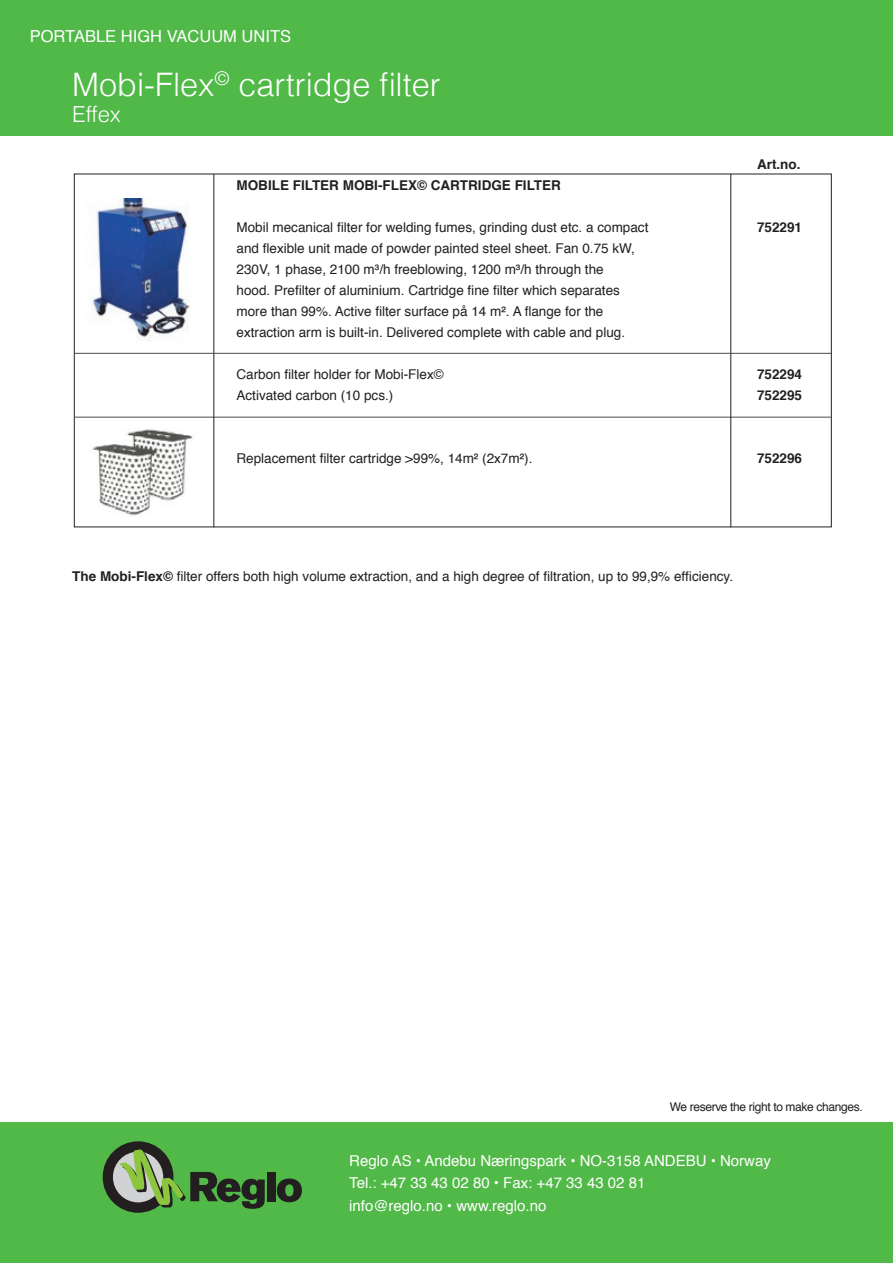
<style>
.page{position:relative;width:893px;height:1263px;background:#fff}
.page>*{position:absolute;margin:0;border:0;box-sizing:border-box;transform-origin:0 0}
.t1{font:300 32.4px "Helvetica";color:#fff}
.t2{font:300 22.05px "Helvetica";color:#fff}
.t3{font:16.5px "Helvetica";color:#fff}
.t4{font:15px/22.5px "Helvetica";color:#fff}
.t5{font:13.5px/21px "Helvetica";color:#231f20}
.t6{font:700 13.5px "Helvetica";color:#231f20}
.t7{font:12px "Helvetica";letter-spacing:-.03em;color:#231f20}
.s1{font-weight:700}
</style>
<div class="page">
<div style="left:0;top:1123px;width:893px;height:140px;background:#51b948"></div>
<div style="left:0;top:0;width:893px;height:136px;background:#51b948"></div>
<div style="left:267px;top:1172px;width:8px;height:29px;background:#231f20"></div>
<svg style="left:277px;top:1178px;width:25px;height:24px"></svg>
<svg style="left:108px;top:1146px;width:60px;height:61px"></svg>
<div style="left:103px;top:1141px;width:70px;height:72px;border:10px solid #231f20;border-radius:50%"></div>
<svg style="left:120px;top:1149px;width:145px;height:60px"></svg>
<img style="left:91px;top:199px;width:99px;height:142px">
<hr style="left:74px;top:417px;width:757px;height:1px;background:#4b4c4d">
<hr style="left:730px;top:174px;width:1px;height:353px;background:#231f20">
<hr style="left:213px;top:174px;width:1px;height:353px;background:#231f20">
<hr style="left:74px;top:353px;width:757px;height:1px;background:#4b4c4d">
<img style="left:92px;top:429px;width:101px;height:87px">
<p class="t3" style="left:30px;top:24px;width:263px">PORTABLE HIGH VACUUM UNITS</p>
<h1 class="t1" style="left:72px;top:64px;width:370px">Mobi-Flex<sup>©</sup> cartridge filter</h1>
<h2 class="t2" style="left:72px;top:100px;width:50px">Effex</h2>
<p class="t6" style="left:757px;top:154px;width:45px">ART.NO.</p>
<p class="t6" style="left:236px;top:175px;width:321px">MOBILE FILTER MOBI-FLEX© CARTRIDGE FILTER</p>
<p class="t5" style="left:236px;top:218px;width:413px">Mobil mecanical filter for welding fumes, grinding dust etc. a compact</p>
<p class="t6" style="left:757px;top:217px;width:47px">752291</p>
<p class="t5" style="left:236px;top:239px;width:400px">and flexible unit made of powder painted steel sheet. Fan 0.75 kW, 230V, 1 phase, 2100 m³/h freeblowing, 1200 m³/h through the hood. Prefilter of aluminium. Cartridge fine filter which separates more than 99%. Active filter surface på 14 m². A flange for the extraction arm is built-in. Delivered complete with cable and plug.</p>
<p class="t5" style="left:236px;top:365px;width:209px">Carbon filter holder for Mobi-Flex©</p>
<p class="t6" style="left:757px;top:364px;width:47px">752294</p>
<p class="t5" style="left:236px;top:386px;width:158px">Activated carbon (10 pcs.)</p>
<p class="t6" style="left:757px;top:385px;width:47px">752295</p>
<p class="t5" style="left:236px;top:449px;width:297px">Replacement filter cartridge &gt;99%, 14m² (2x7m²).</p>
<p class="t6" style="left:757px;top:448px;width:47px">752296</p>
<p class="t5" style="left:72px;top:566px;width:662px"><span class="s1">THE MOBI-FLEX©</span> filter offers both high volume extraction, and a high degree of filtration, up to 99,9% efficiency.</p>
<p class="t7" style="left:670px;top:1098px;width:194px">We reserve the right to make changes.</p>
<p class="t4" style="left:349px;top:1149px;width:423px">Reglo as • Andebu Næringspark • NO-3158 ANDEBU • Norway<br>Tel.: +47 33 43 02 80 • Fax: +47 33 43 02 81<br>info@reglo.no • www.reglo.no</p>
</div>
